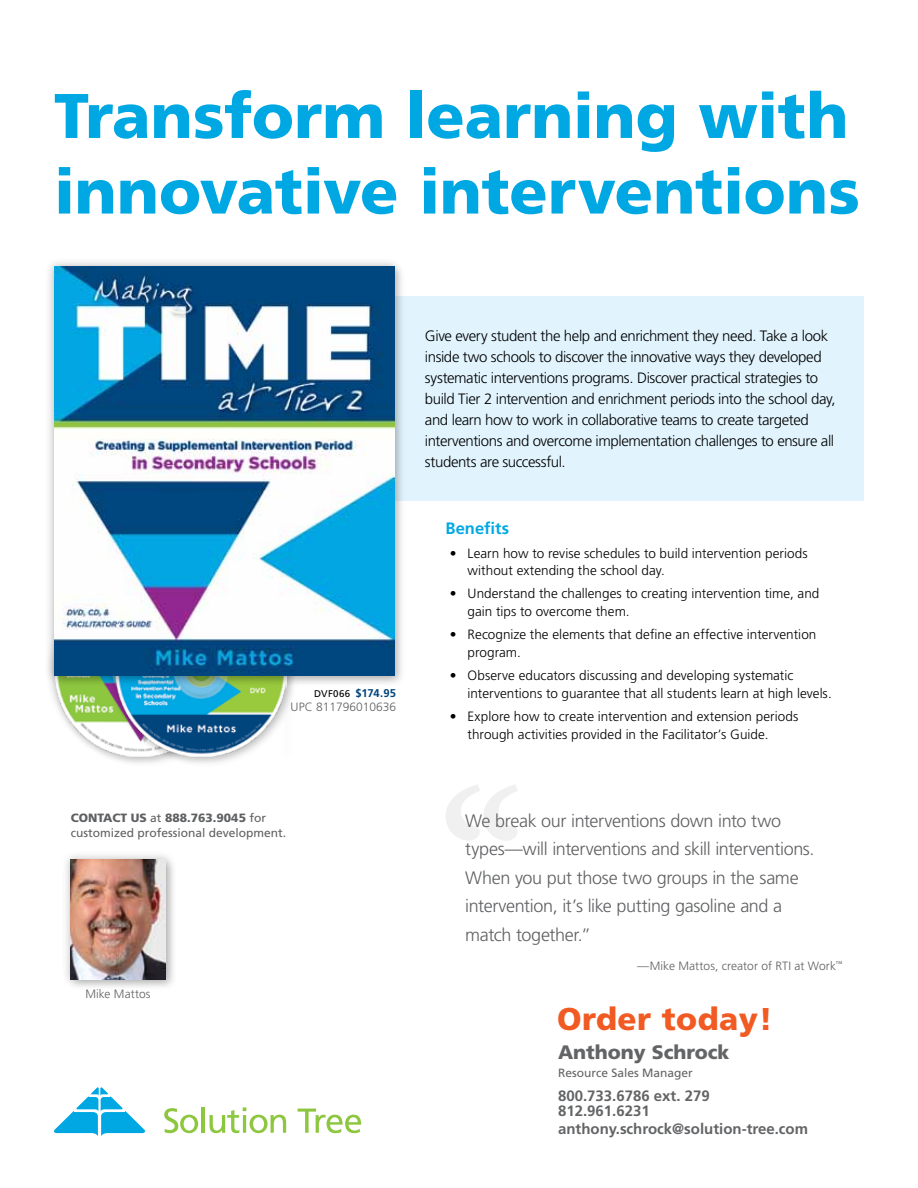
<style>
.page{position:relative;width:918px;height:1188px;background:#fff}
.page>*{position:absolute;margin:0;border:0;box-sizing:border-box;transform-origin:0 0}
.t1{font:900 63px/75.6px "Frutiger LT Std";letter-spacing:-.005em;color:#00a8e3}
.t2{font:900 31.5px "Frutiger LT Std";letter-spacing:.015em;color:#f15a22}
.t3{font:900 19.5px "Frutiger LT Std";color:#636466}
.t4{font:300 18px/28.5px "Frutiger LT Std";letter-spacing:-.02em;color:#5f6062}
.t5{font:700 16.5px "Frutiger LT Std";letter-spacing:.005em;color:#00a8e3}
.t6{font:300 15px/21px "Frutiger LT Std";letter-spacing:-.025em;color:#000}
.t7{font:700 15px/15px "Frutiger LT Std";color:#636466}
.t8{font:300 13.5px/17.7px "Frutiger LT Std";letter-spacing:.005em;color:#000}
.t9{font:12px/14.4px "Frutiger LT Std";color:#5f6062}
.t10{font:300 12px "Frutiger LT Std";color:#5f6062}
.t11{font:12px "Frutiger LT Std";color:#636466}
.t12{font:700 11.25px "Frutiger LT Std";color:#00447c}
.s1{font-weight:400;font-size:9.75px;color:#000}
.s2{font-weight:900}
</style>
<div class="page">
<img style="left:54px;top:688px;width:52px;height:68px">
<div style="left:106px;top:575px;width:190px;height:190px;background:#000;opacity:.25"></div>
<img style="left:116px;top:688px;width:171px;height:69px">
<svg style="left:54px;top:1087px;width:91px;height:49px"></svg>
<hr style="left:202px;top:1107px;width:3px;height:26px;background:#8dc63f">
<svg style="left:210px;top:1107px;width:76px;height:26px"></svg>
<svg style="left:298px;top:1109px;width:63px;height:24px"></svg>
<svg style="left:164px;top:1108px;width:34px;height:25px"></svg>
<div style="left:374px;top:296px;width:490px;height:205px;background:#e1f4fd"></div>
<svg style="left:446px;top:785px;width:72px;height:56px"></svg>
<div style="left:61px;top:850px;width:114px;height:139px;background:#000;opacity:.25"></div>
<img style="left:71px;top:860px;width:95px;height:120px">
<div style="left:44px;top:257px;width:360px;height:428px;background:#000;opacity:.25"></div>
<img style="left:54px;top:267px;width:340px;height:409px">
<h1 class="t1" style="left:54px;top:78px;width:807px">Transform learning with innovative interventions</h1>
<p class="t12" style="left:314px;top:686px;width:83px"><span class="s1">DVF066</span> $174.95</p>
<p class="t10" style="left:291px;top:700px;width:107px">UPC 811796010636</p>
<p class="t9" style="left:71px;top:811px;width:217px"><span class="s2">Contact us</span> at <span class="s2">888.763.9045</span> for customized professional development.</p>
<p class="t10" style="left:85px;top:987px;width:67px">Mike Mattos</p>
<p class="t6" style="left:425px;top:325px;width:412px">Give every student the help and enrichment they need. Take a look inside two schools to discover the innovative ways they developed systematic interventions programs. Discover practical strategies to build Tier 2 intervention and enrichment periods into the school day, and learn how to work in collaborative teams to create targeted interventions and overcome implementation challenges to ensure all students are successful.</p>
<p class="t5" style="left:446px;top:519px;width:65px">Benefits</p>
<p class="t8" style="left:468px;top:544px;width:342px;text-indent:-18px">• Learn how to revise schedules to build intervention periods without extending the school day.</p>
<p class="t8" style="left:468px;top:585px;width:353px;text-indent:-18px">• Understand the challenges to creating intervention time, and gain tips to overcome them.</p>
<p class="t8" style="left:468px;top:626px;width:350px;text-indent:-18px">• Recognize the elements that define an effective intervention program.</p>
<p class="t8" style="left:468px;top:667px;width:366px;text-indent:-18px">• Observe educators discussing and developing systematic interventions to guarantee that all students learn at high levels.</p>
<p class="t8" style="left:468px;top:708px;width:332px;text-indent:-18px">• Explore how to create intervention and extension periods through activities provided in the Facilitator’s Guide.</p>
<h3 class="t4" style="left:465px;top:807px;width:351px">We break our interventions down into two types—will interventions and skill interventions.<br>When you put those two groups in the same intervention, it’s like putting gasoline and a match together.”</h3>
<p class="t10" style="left:637px;top:959px;width:207px">—Mike Mattos, creator of RTI at Work<sup>™</sup></p>
<h2 class="t2" style="left:557px;top:1000px;width:217px">Order today!</h2>
<h3 class="t3" style="left:558px;top:1040px;width:173px">Anthony Schrock</h3>
<p class="t11" style="left:558px;top:1066px;width:136px">Resource Sales Manager</p>
<p class="t7" style="left:558px;top:1088px;width:153px">800.733.6786 ext. 279<br>812.961.6231</p>
<p class="t7" style="left:558px;top:1121px;width:252px">anthony.schrock@solution-tree.com</p>
</div>
